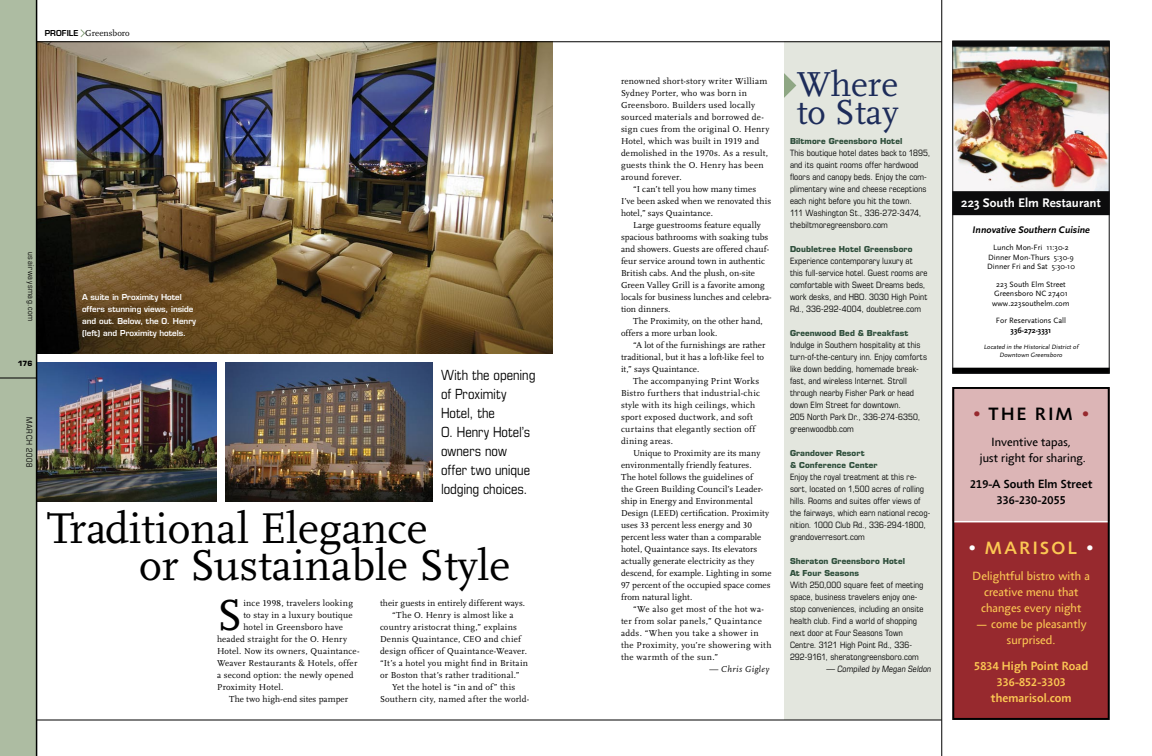
<style>
.page{position:relative;width:1152px;height:756px;background:#fff}
.page>*{position:absolute;margin:0;border:0;box-sizing:border-box;transform-origin:0 0}
.t1{font:45.4px "Scala LF";color:#000}
.t2{font:44.9px/37px "Scala";color:#000}
.t3{font:36.2px/28.2px "Scala";color:#1d2c5a}
.t4{font:500 18px "Agilita Com";letter-spacing:.135em;color:#fcc853}
.t5{font:500 18px "Agilita Com";letter-spacing:.135em;color:#000}
.t6{font:condensed 14px/19px "Eurostile LT Std";color:#000}
.t7{font:700 13px "Scala Sans";color:#fff}
.t8{font:12px/16px "Agilita Com";letter-spacing:.01em;color:#fcc853;text-align:center}
.t9{font:500 12px/16px "Agilita Com";letter-spacing:.01em;color:#fcc853;text-align:center}
.t10{font:12px/16px "Agilita Com";letter-spacing:.01em;color:#000;text-align:center}
.t11{font:500 12px/16px "Agilita Com";letter-spacing:.01em;color:#000;text-align:center}
.t12{font:700 10px "Scala Sans";color:#000}
.t13{font:9px/12px "Scala LF";letter-spacing:.015em;color:#000}
.t14{font:9px/12px "Scala LF";letter-spacing:.035em;color:#000}
.t15{font:9px "Scala LF";letter-spacing:-.005em;color:#000}
.t16{font:italic 9px "Scala LF";letter-spacing:.05em;color:#000}
.t17{font:condensed 8.7px/12px "Eurostile LT Std";letter-spacing:.015em;color:#000}
.t18{font:700 8px/12px "Eurostile LT Std";letter-spacing:.015em;color:#2e4e3b}
.t19{font:8px/9.5px "Scala Sans";color:#000;text-align:center}
.t20{font:600 8px/12px "Eurostile LT Std";color:#fff}
.t21{font:condensed 8px "Eurostile";letter-spacing:.08em;color:#000}
.t22{font:700 8px "Scala Sans";color:#000}
.t23{font:700 7px "Eurostile LT Std";color:#000}
.t24{font:6.5px/8px "Scala Sans";color:#000;text-align:center}
.s1{font-family:"Eurostile LT Std";font-weight:600;font-size:8px}
.s2{color:#97292e}
.s3{color:#fff}
</style>
<div class="page">
<div style="left:784px;top:42px;width:158px;height:678px;background:#e3e6de"></div>
<img style="left:37px;top:43px;width:516px;height:311px">
<hr style="left:942px;top:0;width:1px;height:756px;background:#000">
<hr style="left:576px;top:720px;width:366px;height:1px;background:#000">
<hr style="left:576px;top:42px;width:366px;height:1px;background:#000">
<img style="left:37px;top:362px;width:180px;height:140px">
<img style="left:225px;top:362px;width:208px;height:140px">
<div style="left:0;top:0;width:36px;height:756px;background:#adbca2"></div>
<hr style="left:0;top:378px;width:36px;height:1px;background:#000">
<hr style="left:36px;top:0;width:1px;height:756px;background:#000">
<hr style="left:37px;top:720px;width:539px;height:1px;background:#000">
<hr style="left:37px;top:42px;width:539px;height:1px;background:#000">
<svg style="left:80px;top:29px;width:5px;height:8px"></svg>
<svg style="left:784px;top:73px;width:13px;height:25px"></svg>
<img style="left:954px;top:47px;width:154px;height:144px">
<div style="left:952px;top:191px;width:158px;height:24px;background:#0c0c0d"></div>
<div style="left:952px;top:41px;width:158px;height:6px;background:#0c0c0d"></div>
<div style="left:952px;top:368px;width:158px;height:6px;background:#000"></div>
<div style="left:952px;top:41px;width:158px;height:333px;border:1px solid #0c0c0d"></div>
<div style="left:952px;top:387px;width:158px;height:333px;background:#dcb5b6"></div>
<div style="left:953px;top:522px;width:156px;height:197px;background:#97292e"></div>
<div style="left:952px;top:387px;width:158px;height:333px;border:2px solid #000"></div>
<p class="t15" style="left:45px;top:28px;width:87px"><span class="s1">Profile</span> Greensboro</p>
<p class="t21" style="left:36px;top:252px;width:71px;rotate:90deg">usairwaysmag.com</p>
<p class="t23" style="left:18px;top:359px;width:16px">176</p>
<p class="t21" style="left:34px;top:417px;width:52px;rotate:90deg">march 2008</p>
<p class="t20" style="left:82px;top:291px;width:116px">A suite in Proximity Hotel offers stunning views, inside and out. Below, the O. Henry (left) and Proximity hotels.</p>
<h3 class="t6" style="left:441px;top:365px;width:96px">With the opening of Proximity<br>Hotel, the<br>O. Henry Hotel’s owners now offer two unique lodging choices.</h3>
<h2 class="t2" style="left:139px;top:511px;width:373px;text-indent:-92px">Traditional Elegance<br>or Sustainable Style</h2>
<h1 class="t1" style="left:217px;top:591px;width:27px">S</h1>
<p class="t13" style="left:243px;top:597px;width:111px">ince 1998, travelers looking</p>
<p class="t13" style="left:380px;top:597px;width:147px">their guests in entirely different ways.</p>
<p class="t13" style="left:392px;top:609px;width:123px">“The O. Henry is almost like a</p>
<p class="t14" style="left:380px;top:621px;width:139px">country aristocrat thing,” explains</p>
<p class="t14" style="left:380px;top:633px;width:143px">Dennis Quaintance, CEO and chief</p>
<p class="t13" style="left:380px;top:645px;width:149px">design officer of Quaintance-Weaver.</p>
<p class="t13" style="left:380px;top:657px;width:150px">“It’s a hotel you might find in Britain</p>
<p class="t13" style="left:380px;top:669px;width:141px">or Boston that’s rather traditional.”</p>
<p class="t13" style="left:392px;top:681px;width:125px">Yet the hotel is “in and of” this</p>
<p class="t13" style="left:380px;top:693px;width:151px">Southern city, named after the world-</p>
<p class="t13" style="left:243px;top:609px;width:111px">to stay in a luxury boutique</p>
<p class="t13" style="left:243px;top:621px;width:101px">hotel in Greensboro have</p>
<p class="t13" style="left:217px;top:633px;width:132px">headed straight for the O. Henry</p>
<p class="t13" style="left:217px;top:645px;width:144px">Hotel. Now its owners, Quaintance-</p>
<p class="t13" style="left:217px;top:657px;width:142px">Weaver Restaurants &amp; Hotels, offer</p>
<p class="t13" style="left:217px;top:669px;width:138px">a second option: the newly opened</p>
<p class="t13" style="left:217px;top:681px;width:68px">Proximity Hotel.</p>
<p class="t13" style="left:229px;top:693px;width:121px">The two high-end sites pamper</p>
<p class="t13" style="left:621px;top:75px;width:150px">renowned short-story writer William<br>Sydney Porter, who was born in<br>Greensboro. Builders used locally sourced materials and borrowed de&shy;sign cues from the original O. Henry<br>Hotel, which was built in 1919 and demolished in the 1970s. As a result, guests think the O. Henry has been around forever.</p>
<p class="t13" style="left:621px;top:183px;width:152px;text-indent:12px">“I can’t tell you how many times<br>I’ve been asked when we renovated this hotel,” says Quaintance.</p>
<p class="t13" style="left:621px;top:219px;width:152px;text-indent:12px">Large guestrooms feature equally spacious bathrooms with soaking tubs and showers. Guests are offered chauf&shy;feur service around town in authentic British cabs. And the plush, on-site Green Valley Grill is a favorite among locals for business lunches and celebra&shy;tion dinners.</p>
<p class="t13" style="left:621px;top:315px;width:143px;text-indent:12px">The Proximity, on the other hand, offers a more urban look.</p>
<p class="t13" style="left:621px;top:339px;width:146px;text-indent:12px">“A lot of the furnishings are rather traditional, but it has a loft-like feel to it,” says Quaintance.</p>
<p class="t13" style="left:621px;top:375px;width:140px;text-indent:12px">The accompanying Print Works<br>Bistro furthers that industrial-chic style with its high ceilings, which sport exposed ductwork, and soft curtains that elegantly section off dining areas.</p>
<p class="t13" style="left:621px;top:447px;width:152px;text-indent:12px">Unique to Proximity are its many environmentally friendly features.<br>The hotel follows the guidelines of<br>the Green Building Council’s Leader&shy;ship in Energy and Environmental Design (LEED) certification. Proximity uses 33 percent less energy and 30 percent less water than a comparable hotel, Quaintance says. Its elevators actually generate electricity as they descend, for example. Lighting in some 97 percent of the occupied space comes from natural light.</p>
<p class="t14" style="left:621px;top:603px;width:152px;text-indent:12px">“We also get most of the hot wa&shy;ter from solar panels,” Quaintance adds. “When you take a shower in the Proximity, you’re showering with the warmth of the sun.”</p>
<p class="t16" style="left:709px;top:664px;width:62px">— Chris Gigley</p>
<h3 class="t3" style="left:797px;top:71px;width:103px">Where to Stay</h3>
<p class="t18" style="left:790px;top:135px;width:114px">Biltmore Greensboro Hotel</p>
<p class="t17" style="left:790px;top:147px;width:142px">This boutique hotel dates back to 1895, and its quaint rooms offer hardwood floors and canopy beds. Enjoy the com&shy;plimentary wine and cheese receptions each night before you hit the town.<br>111 Washington St., 336-272-3474, thebiltmoregreensboro.com</p>
<p class="t18" style="left:790px;top:243px;width:124px">Doubletree Hotel Greensboro</p>
<p class="t17" style="left:790px;top:255px;width:139px">Experience contemporary luxury at this full-service hotel. Guest rooms are comfortable with Sweet Dreams beds, work desks, and HBO. 3030 High Point Rd., 336-292-4004, doubletree.com</p>
<p class="t18" style="left:790px;top:327px;width:120px">Greenwood Bed &amp; Breakfast</p>
<p class="t17" style="left:790px;top:339px;width:139px">Indulge in Southern hospitality at this turn-of-the-century inn. Enjoy comforts like down bedding, homemade break&shy;fast, and wireless Internet. Stroll through nearby Fisher Park or head down Elm Street for downtown.<br>205 North Park Dr., 336-274-6350, greenwoodbb.com</p>
<p class="t18" style="left:790px;top:447px;width:89px">Grandover Resort<br>&amp; Conference Center</p>
<p class="t17" style="left:790px;top:471px;width:142px">Enjoy the royal treatment at this re&shy;sort, located on 1,500 acres of rolling hills. Rooms and suites offer views of the fairways, which earn national recog&shy;nition. 1000 Club Rd., 336-294-1800, grandoverresort.com</p>
<p class="t18" style="left:790px;top:555px;width:117px">Sheraton Greensboro Hotel<br>At Four Seasons</p>
<p class="t17" style="left:790px;top:579px;width:135px">With 250,000 square feet of meeting space, business travelers enjoy one&shy;stop conveniences, including an onsite health club. Find a world of shopping next door at Four Seasons Town Centre. 3121 High Point Rd., 336- 292-9161, sheratongreensboro.com</p>
<p class="t17" style="left:826px;top:663px;width:108px">— Compiled by Megan Seldon</p>
<h3 class="t7" style="left:961px;top:196px;width:141px">223 South Elm Restaurant</h3>
<p class="t12" style="left:972px;top:224px;width:120px">Innovative Southern Cuisine</p>
<p class="t19" style="left:987px;top:243px;width:89px">Lunch Mon-Fri 11:30-2<br>Dinner Mon-Thurs 5:30-9<br>Dinner Fri and Sat 5:30-10</p>
<p class="t19" style="left:992px;top:280px;width:79px">223 South Elm Street<br>Greensboro NC 27401 www.223southelm.com</p>
<p class="t19" style="left:996px;top:316px;width:72px">For Reservations Call</p>
<p class="t22" style="left:1011px;top:326px;width:42px">336-272-3331</p>
<p class="t24" style="left:984px;top:343px;width:96px">Located in the Historical District of<br>Downtown Greensboro</p>
<h3 class="t5" style="left:972px;top:401px;width:119px"><span class="s2">•</span> The Rim <span class="s2">•</span></h3>
<h3 class="t10" style="left:980px;top:434px;width:107px">Inventive tapas,<br>just right for sharing.</h3>
<h3 class="t11" style="left:970px;top:475px;width:124px">219-A South elm Street<br>336-230-2055</h3>
<h3 class="t4" style="left:968px;top:535px;width:128px"><span class="s3">•</span> mARiSol <span class="s3">•</span></h3>
<h3 class="t8" style="left:973px;top:568px;width:119px">Delightful bistro with a creative menu that changes every night</h3>
<h3 class="t8" style="left:976px;top:616px;width:112px">— come be pleasantly surprised.</h3>
<h3 class="t9" style="left:974px;top:657px;width:115px">5834 high Point Road<br>336-852-3303 themarisol.com</h3>
</div>
